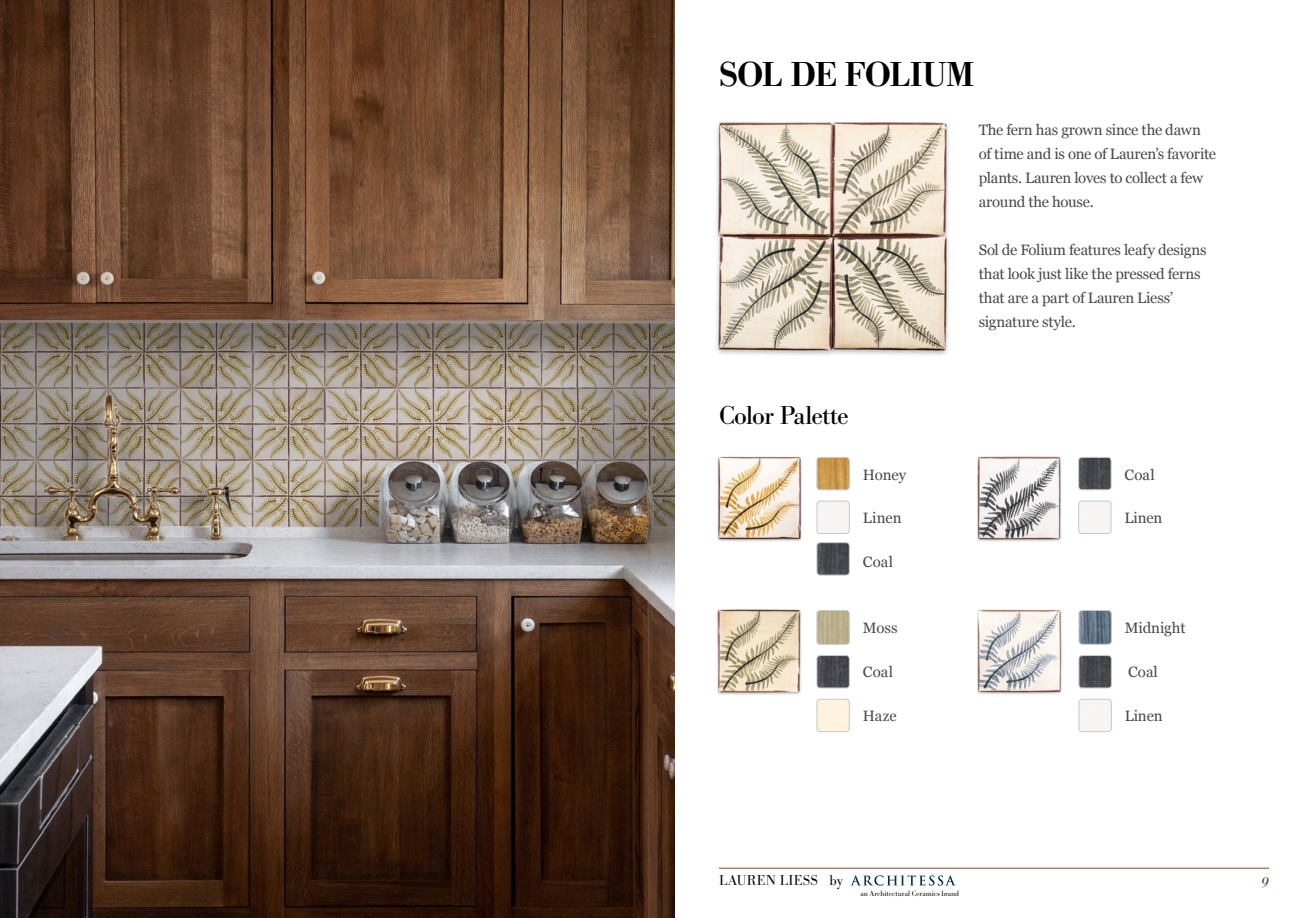
<style>
.page{position:relative;width:1296px;height:918px;background:#fff}
.page>*{position:absolute;margin:0;border:0;box-sizing:border-box;transform-origin:0 0}
.t1{font:500 36px "Bodoni URW";letter-spacing:-.025em;color:#000}
.t2{font:27px "Bodoni URW";letter-spacing:-.03em;color:#000}
.t3{font:15px/24px "Georgia";letter-spacing:-.01em;color:#454948}
.t4{font:300 15px "Bodoni URW";letter-spacing:.015em;color:#000}
.t5{font:italic 15px "Bodoni URW";color:#304653}
.t6{font:300 7.95px "Bodoni URW";color:#000}
</style>
<div class="page">
<div style="left:1078px;top:501px;width:33px;height:33px;border:1px solid #c7c8ca;border-radius:3px"></div>
<img style="left:977px;top:456px;width:84px;height:86px">
<img style="left:717px;top:456px;width:85px;height:86px">
<img style="left:817px;top:457px;width:32px;height:33px">
<div style="left:817px;top:457px;width:33px;height:33px;border:1px solid #c7c8ca;border-radius:3px"></div>
<img style="left:1079px;top:611px;width:32px;height:33px">
<div style="left:1079px;top:610px;width:33px;height:34px;border:1px solid #c7c8ca;border-radius:3px"></div>
<div style="left:817px;top:501px;width:33px;height:33px;border:1px solid #c7c8ca;border-radius:3px"></div>
<img style="left:817px;top:611px;width:32px;height:33px">
<div style="left:817px;top:610px;width:33px;height:34px;border:1px solid #c7c8ca;border-radius:3px"></div>
<img style="left:817px;top:656px;width:32px;height:32px">
<div style="left:817px;top:655px;width:33px;height:33px;border:1px solid #c7c8ca;border-radius:3px"></div>
<img style="left:817px;top:543px;width:32px;height:32px">
<div style="left:817px;top:542px;width:33px;height:33px;border:1px solid #c7c8ca;border-radius:3px"></div>
<img style="left:1079px;top:656px;width:32px;height:32px">
<div style="left:1079px;top:655px;width:33px;height:33px;border:1px solid #c7c8ca;border-radius:3px"></div>
<div style="left:817px;top:699px;width:33px;height:33px;border:1px solid #c7c8ca;border-radius:3px"></div>
<div style="left:1079px;top:699px;width:33px;height:33px;border:1px solid #c7c8ca;border-radius:3px"></div>
<img style="left:717px;top:609px;width:84px;height:86px">
<img style="left:977px;top:609px;width:85px;height:86px">
<hr style="left:719px;top:868px;width:550px;height:1px;background:#8c442a">
<img style="left:716px;top:122px;width:233px;height:233px">
<img style="left:0;top:0;width:675px;height:918px">
<img style="left:1079px;top:457px;width:32px;height:33px">
<div style="left:1078px;top:457px;width:33px;height:33px;border:1px solid #c7c8ca;border-radius:3px"></div>
<svg style="left:850px;top:875px;width:106px;height:11px"></svg>
<h1 class="t1" style="left:719px;top:53px;width:257px">SOL DE FOLIUM</h1>
<h2 class="t2" style="left:719px;top:400px;width:131px">Color Palette</h2>
<p class="t3" style="left:863px;top:462px;width:45px">Honey</p>
<p class="t3" style="left:863px;top:505px;width:40px">Linen</p>
<p class="t3" style="left:863px;top:550px;width:32px">Coal</p>
<p class="t3" style="left:863px;top:615px;width:36px">Moss</p>
<p class="t3" style="left:863px;top:660px;width:32px">Coal</p>
<p class="t3" style="left:863px;top:703px;width:36px">Haze</p>
<p class="t3" style="left:979px;top:117px;width:239px">The fern has grown since the dawn of time and is one of Lauren’s favorite plants. Lauren loves to collect a few around the house.</p>
<p class="t3" style="left:979px;top:237px;width:229px">Sol de Folium features leafy designs that look just like the pressed ferns that are a part of Lauren Liess’ signature style.</p>
<p class="t3" style="left:1125px;top:462px;width:32px">Coal</p>
<p class="t3" style="left:1125px;top:505px;width:39px">Linen</p>
<p class="t3" style="left:1125px;top:615px;width:62px">Midnight</p>
<p class="t3" style="left:1128px;top:659px;width:31px">Coal</p>
<p class="t3" style="left:1125px;top:703px;width:39px">Linen</p>
<p class="t4" style="left:719px;top:872px;width:125px">LAUREN LIESS by</p>
<p class="t6" style="left:861px;top:888px;width:100px">an Architectural Ceramics brand</p>
<p class="t5" style="left:1262px;top:873px;width:9px">9</p>
</div>
